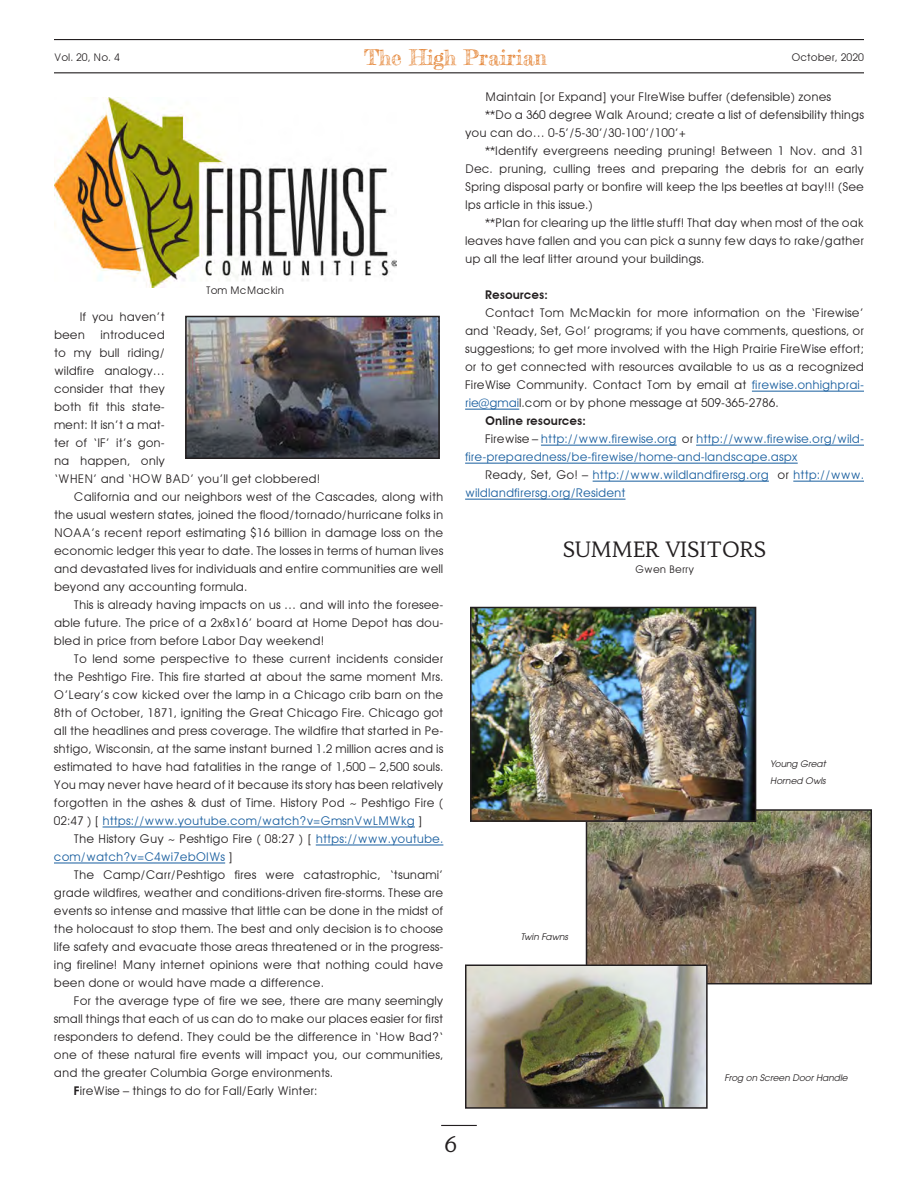
<style>
.page{position:relative;width:918px;height:1188px;background:#fff}
.page>*{position:absolute;margin:0;border:0;box-sizing:border-box;transform-origin:0 0}
.t1{font:21px "Frederickathe Great";color:#e27b26}
.Headline{font:21px "Habibi";color:#231f20}
.t2{font:12px/18px "Avant Garde";color:#231f20;text-align:justify}
.t3{font:12px/18px "Avant Garde";color:#175d9e}
.t4{font:600 12px "Avant Garde";color:#231f20}
.byline{font:10.5px "Avant Garde";color:#231f20}
.t5{font:italic 9px/16.5px "Avant Garde";color:#231f20}
.s1{color:#175d9e}
.s2{color:#231f20}
.s3{font-weight:600}
</style>
<div class="page">
<hr style="left:54px;top:72px;width:810px;height:1px;background:#231f20">
<hr style="left:54px;top:39px;width:810px;height:1px;background:#231f20">
<img style="left:589px;top:812px;width:280px;height:169px">
<div style="left:586px;top:809px;width:286px;height:175px;border:2px solid #231f20"></div>
<hr style="left:441px;top:1125px;width:36px;height:1px;background:#231f20">
<img style="left:54px;top:97px;width:343px;height:191px">
<hr style="left:103px;top:827px;width:312px;height:1px;background:#175d9e">
<hr style="left:316px;top:845px;width:127px;height:1px;background:#175d9e">
<hr style="left:54px;top:863px;width:171px;height:1px;background:#175d9e">
<hr style="left:752px;top:391px;width:112px;height:1px;background:#175d9e">
<hr style="left:465px;top:409px;width:54px;height:1px;background:#175d9e">
<hr style="left:541px;top:445px;width:136px;height:1px;background:#175d9e">
<hr style="left:696px;top:445px;width:168px;height:1px;background:#175d9e">
<hr style="left:465px;top:463px;width:333px;height:1px;background:#175d9e">
<hr style="left:593px;top:481px;width:176px;height:1px;background:#175d9e">
<hr style="left:793px;top:481px;width:71px;height:1px;background:#175d9e">
<hr style="left:465px;top:499px;width:161px;height:1px;background:#175d9e">
<img style="left:188px;top:319px;width:249px;height:137px">
<div style="left:185px;top:316px;width:255px;height:143px;border:2px solid #231f20"></div>
<img style="left:468px;top:967px;width:237px;height:139px">
<div style="left:465px;top:964px;width:243px;height:145px;border:2px solid #231f20"></div>
<img style="left:473px;top:610px;width:280px;height:209px">
<div style="left:470px;top:607px;width:286px;height:215px;border:2px solid #231f20"></div>
<p class="byline" style="left:54px;top:51px;width:67px">Vol. 20, No. 4</p>
<h1 class="t1" style="left:364px;top:44px;width:184px">The High Prairian</h1>
<p class="byline" style="left:791px;top:51px;width:74px">October, 2020</p>
<p class="byline" style="left:206px;top:284px;width:79px">Tom McMackin</p>
<p class="t2" style="left:54px;top:307px;width:112px;text-indent:26px">If you haven’t been</p>
<p class="t2" style="left:54px;top:325px;width:268px;text-align:left;text-indent:46px">introduced<br>to my bull riding/<br>wildfire analogy…<br>consider that they<br>both fit this state-<br>ment: It isn’t a mat-<br>ter of ‘IF’ it’s gon-<br>na happen, only<br>‘WHEN’ and ‘HOW BAD’ you’ll get clobbered!</p>
<p class="t2" style="left:54px;top:487px;width:391px;text-indent:20px">California and our neighbors west of the Cascades, along with the usual western states, joined the flood/tornado/hurricane folks in NOAA’s recent report estimating $16 billion in damage loss on the economic ledger this year to date. The losses in terms of human lives and devastated lives for individuals and entire communities are well beyond any accounting formula.</p>
<p class="t2" style="left:54px;top:595px;width:391px;text-indent:20px">This is already having impacts on us … and will into the foresee&shy;able future. The price of a 2x8x16’ board at Home Depot has dou&shy;bled in price from before Labor Day weekend!</p>
<p class="t2" style="left:54px;top:649px;width:391px;text-indent:20px">To lend some perspective to these current incidents consider the Peshtigo Fire. This fire started at about the same moment Mrs.<br>O’Leary’s cow kicked over the lamp in a Chicago crib barn on the 8th of October, 1871, igniting the Great Chicago Fire. Chicago got all the headlines and press coverage. The wildfire that started in Pe&shy;shtigo, Wisconsin, at the same instant burned 1.2 million acres and is estimated to have had fatalities in the range of 1,500 – 2,500 souls.<br>You may never have heard of it because its story has been relatively forgotten in the ashes &amp; dust of Time. History Pod ~ Peshtigo Fire ( 02:47 ) [ <span class="s1">https://www.youtube.com/watch?v=GmsnVwLMWkg</span> ]</p>
<p class="t3" style="left:54px;top:829px;width:391px;text-indent:20px"><span class="s2">The History Guy ~ Peshtigo Fire ( 08:27 ) [</span> https://www.youtube. com/watch?v=C4wi7ebOIWs <span class="s2">]</span></p>
<p class="t2" style="left:54px;top:865px;width:391px;text-indent:20px">The Camp/Carr/Peshtigo fires were catastrophic, ‘tsunami’ grade wildfires, weather and conditions-driven fire-storms. These are events so intense and massive that little can be done in the midst of the holocaust to stop them. The best and only decision is to choose life safety and evacuate those areas threatened or in the progress&shy;ing fireline! Many internet opinions were that nothing could have been done or would have made a difference.</p>
<p class="t2" style="left:54px;top:991px;width:391px;text-indent:20px">For the average type of fire we see, there are many seemingly small things that each of us can do to make our places easier for first responders to defend. They could be the difference in ‘How Bad?‘ one of these natural fire events will impact you, our communities, and the greater Columbia Gorge environments.</p>
<p class="t2" style="left:74px;top:1081px;width:245px"><span class="s3">F</span>ireWise – things to do for Fall/Early Winter:</p>
<p class="t2" style="left:485px;top:88px;width:348px">Maintain [or Expand] your FIreWise buffer (defensible) zones</p>
<p class="t2" style="left:465px;top:106px;width:400px;text-indent:20px">**Do a 360 degree Walk Around; create a list of defensibility things you can do… 0-5’/5-30’/30-100’/100’+</p>
<p class="t2" style="left:465px;top:142px;width:400px;text-indent:20px">**Identify evergreens needing pruning! Between 1 Nov. and 31<br>Dec. pruning, culling trees and preparing the debris for an early Spring disposal party or bonfire will keep the Ips beetles at bay!!! (See Ips article in this issue.)</p>
<p class="t2" style="left:465px;top:214px;width:400px;text-indent:20px">**Plan for clearing up the little stuff! That day when most of the oak leaves have fallen and you can pick a sunny few days to rake/gather up all the leaf litter around your buildings.</p>
<p class="t4" style="left:485px;top:287px;width:64px">Resources:</p>
<p class="t2" style="left:465px;top:304px;width:400px;text-indent:20px">Contact Tom McMackin for more information on the ‘Firewise’ and ‘Ready, Set, Go!’ programs; if you have comments, questions, or suggestions; to get more involved with the High Prairie FireWise effort; or to get connected with resources available to us as a recognized FireWise Community. Contact Tom by email at <span class="s1">firewise.onhighprai&shy;rie@gmai</span>l.com or by phone message at 509-365-2786.</p>
<p class="t4" style="left:485px;top:413px;width:102px">Online resources:</p>
<p class="t3" style="left:465px;top:430px;width:400px;text-indent:20px"><span class="s2">Firewise –</span> http://www.firewise.org <span class="s2">or</span> http://www.firewise.org/wild&shy;fire-preparedness/be-firewise/home-and-landscape.aspx</p>
<p class="t3" style="left:465px;top:466px;width:400px;text-indent:20px"><span class="s2">Ready, Set, Go! –</span> http://www.wildlandfirersg.org <span class="s2">or</span> http://www. wildlandfirersg.org/Resident</p>
<p class="Headline" style="left:563px;top:536px;width:205px">SUMMER VISITORS</p>
<p class="byline" style="left:635px;top:563px;width:60px">Gwen Berry</p>
<p class="t5" style="left:521px;top:928px;width:49px">Twin Fawns</p>
<p class="t5" style="left:770px;top:756px;width:57px">Young Great<br>Horned Owls</p>
<p class="t5" style="left:724px;top:1069px;width:125px">Frog on Screen Door Handle</p>
<p class="Headline" style="left:444px;top:1131px;width:16px">6</p>
</div>
